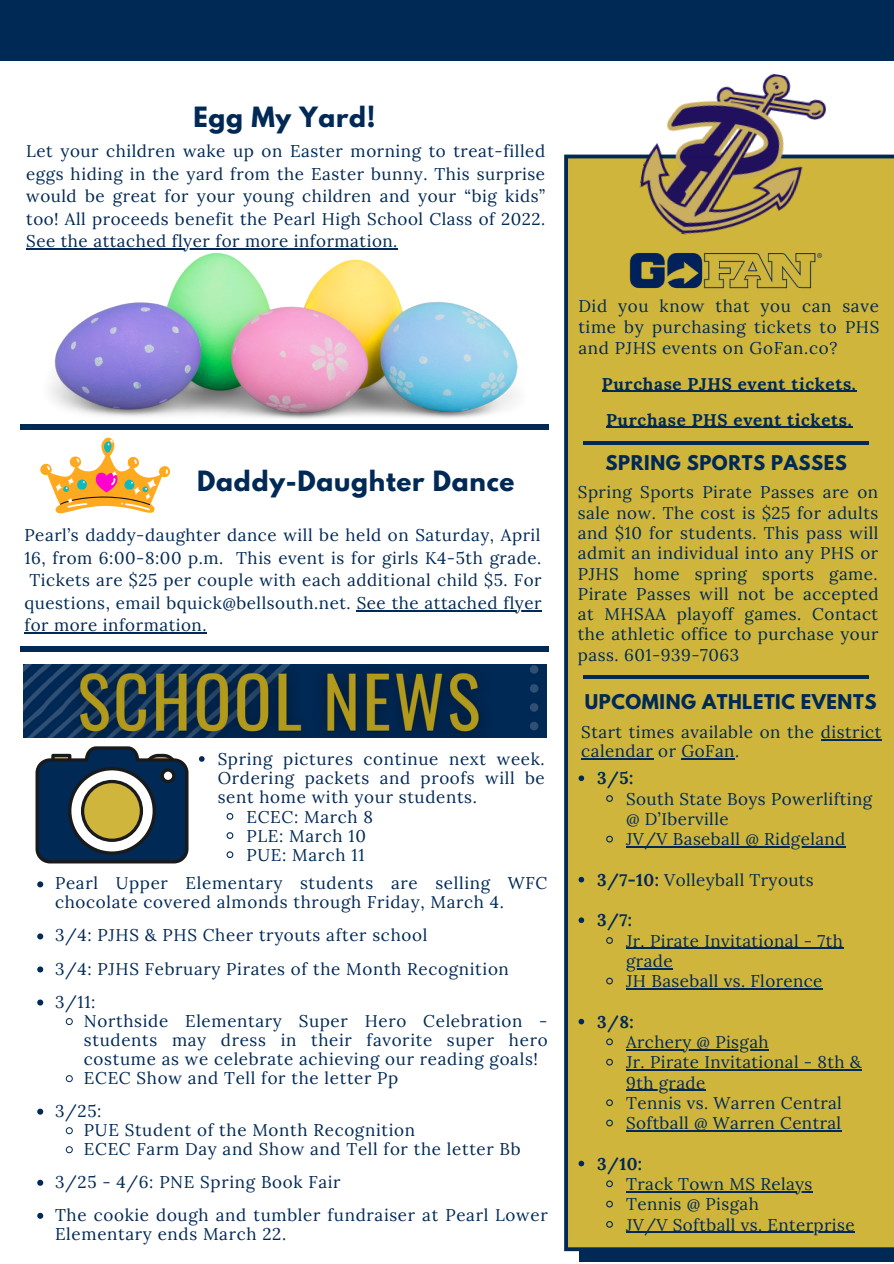
<style>
.page{position:relative;width:894px;height:1264px;background:#fff}
.page>*{position:absolute;margin:0;border:0;box-sizing:border-box;transform-origin:0 0}
.t1{font:700 24.75px "League Spartan";letter-spacing:.03em;color:#002955}
.t2{font:700 18px "League Spartan";letter-spacing:.03em;color:#002955}
.t3{font:16.95px/20.2px "Lora";letter-spacing:.04em;color:#002955;text-align:justify}
.t4{font:700 16.95px "Lora";letter-spacing:.04em;color:#002955}
.s1{font-weight:700}
</style>
<div class="page">
<div style="left:564px;top:155px;width:329px;height:1096px;background:#cfb53b"></div>
<img style="left:632px;top:73px;width:198px;height:182px">
<div style="left:0;top:0;width:893px;height:61px;background:#002955"></div>
<img style="left:23px;top:664px;width:523px;height:74px">
<hr style="left:583px;top:675px;width:285px;height:3px;background:#002955">
<div style="left:21px;top:645px;width:528px;height:6px;background:#002955"></div>
<img style="left:626px;top:247px;width:198px;height:49px">
<hr style="left:583px;top:441px;width:285px;height:4px;background:#002955">
<svg style="left:199px;top:756px;width:5px;height:5px"></svg>
<svg style="left:226px;top:813px;width:8px;height:7px"></svg>
<svg style="left:226px;top:832px;width:8px;height:7px"></svg>
<svg style="left:226px;top:851px;width:8px;height:8px"></svg>
<svg style="left:37px;top:881px;width:6px;height:6px"></svg>
<svg style="left:37px;top:933px;width:6px;height:6px"></svg>
<svg style="left:37px;top:966px;width:6px;height:6px"></svg>
<svg style="left:37px;top:999px;width:6px;height:6px"></svg>
<svg style="left:65px;top:1018px;width:8px;height:7px"></svg>
<svg style="left:65px;top:1075px;width:8px;height:7px"></svg>
<svg style="left:37px;top:1108px;width:6px;height:6px"></svg>
<svg style="left:65px;top:1127px;width:8px;height:7px"></svg>
<svg style="left:65px;top:1146px;width:8px;height:7px"></svg>
<svg style="left:37px;top:1179px;width:6px;height:6px"></svg>
<svg style="left:37px;top:1212px;width:6px;height:6px"></svg>
<svg style="left:35px;top:746px;width:153px;height:117px;background:#213f5e"></svg>
<svg style="left:70px;top:768px;width:84px;height:85px"></svg>
<div style="left:68px;top:767px;width:88px;height:87px;border:3px solid #191a1b;border-radius:50%"></div>
<div style="left:83px;top:781px;width:58px;height:59px;background:#cfb53b;border-radius:50%"></div>
<div style="left:81px;top:780px;width:62px;height:62px;border:3px solid #191a1b;border-radius:50%"></div>
<svg style="left:162px;top:770px;width:12px;height:11px"></svg>
<div style="left:160px;top:768px;width:15px;height:15px;border:3px solid #191a1b;border-radius:50%"></div>
<svg style="left:578px;top:775px;width:6px;height:6px"></svg>
<svg style="left:605px;top:794px;width:8px;height:8px"></svg>
<svg style="left:605px;top:834px;width:8px;height:9px"></svg>
<hr style="left:626px;top:846px;width:219px;height:1px;background:#002955">
<svg style="left:578px;top:876px;width:6px;height:6px"></svg>
<svg style="left:578px;top:917px;width:6px;height:6px"></svg>
<svg style="left:605px;top:936px;width:8px;height:8px"></svg>
<hr style="left:626px;top:947px;width:217px;height:1px;background:#002955">
<hr style="left:626px;top:968px;width:46px;height:1px;background:#002955">
<svg style="left:605px;top:976px;width:8px;height:9px"></svg>
<hr style="left:626px;top:988px;width:196px;height:1px;background:#002955">
<svg style="left:578px;top:1018px;width:6px;height:6px"></svg>
<svg style="left:605px;top:1037px;width:8px;height:9px"></svg>
<hr style="left:626px;top:1049px;width:142px;height:1px;background:#002955">
<svg style="left:605px;top:1057px;width:8px;height:9px"></svg>
<hr style="left:626px;top:1069px;width:235px;height:1px;background:#002955">
<hr style="left:626px;top:1089px;width:79px;height:1px;background:#002955">
<svg style="left:605px;top:1098px;width:8px;height:8px"></svg>
<svg style="left:605px;top:1118px;width:8px;height:9px"></svg>
<hr style="left:626px;top:1130px;width:215px;height:1px;background:#002955">
<svg style="left:578px;top:1160px;width:6px;height:6px"></svg>
<svg style="left:605px;top:1179px;width:8px;height:8px"></svg>
<hr style="left:626px;top:1191px;width:186px;height:1px;background:#002955">
<svg style="left:605px;top:1199px;width:8px;height:9px"></svg>
<svg style="left:605px;top:1220px;width:8px;height:8px"></svg>
<hr style="left:626px;top:1231px;width:228px;height:1px;background:#002955">
<hr style="left:820px;top:739px;width:61px;height:1px;background:#002955">
<hr style="left:581px;top:758px;width:72px;height:1px;background:#002955">
<hr style="left:681px;top:758px;width:53px;height:1px;background:#002955">
<hr style="left:601px;top:391px;width:255px;height:1px;background:#002955">
<hr style="left:606px;top:427px;width:246px;height:1px;background:#002955">
<img style="left:50px;top:253px;width:468px;height:166px">
<svg style="left:29px;top:429px;width:146px;height:85px"></svg>
<hr style="left:26px;top:248px;width:372px;height:1px;background:#002955">
<hr style="left:356px;top:610px;width:186px;height:1px;background:#002955">
<hr style="left:24px;top:632px;width:183px;height:1px;background:#002955">
<div style="left:20px;top:424px;width:528px;height:5px;background:#002955"></div>
<p class="t1" style="left:193px;top:105px;width:184px">Egg My Yard!</p>
<p class="t3" style="left:26px;top:140px;width:520px;line-height:22.5px">Let your children wake up on Easter morning to treat-filled eggs hiding in the yard from the Easter bunny. This surprise would be great for your young children and your “big kids” too! All proceeds benefit the Pearl High School Class of 2022.<br>See the attached flyer for more information.</p>
<p class="t1" style="left:197px;top:469px;width:319px">Daddy-Daughter Dance</p>
<p class="t3" style="left:24px;top:524px;width:518px;line-height:22.5px">Pearl’s daddy-daughter dance will be held on Saturday, April 16, from 6:00-8:00 p.m. This event is for girls K4-5th grade.<br>Tickets are $25 per couple with each additional child $5. For questions, email bquick@bellsouth.net. See the attached flyer for more information.</p>
<p class="t3" style="left:218px;top:749px;width:328px;line-height:19.2px">Spring pictures continue next week.<br>Ordering packets and proofs will be sent home with your students.</p>
<p class="t3" style="left:246px;top:806px;width:128px">ECEC: March 8</p>
<p class="t3" style="left:246px;top:825px;width:121px">PLE: March 10</p>
<p class="t3" style="left:246px;top:844px;width:119px">PUE: March 11</p>
<p class="t3" style="left:55px;top:873px;width:493px;line-height:19px">Pearl Upper Elementary students are selling WFC chocolate covered almonds through Friday, March 4.</p>
<p class="t3" style="left:55px;top:925px;width:373px">3/4: PJHS &amp; PHS Cheer tryouts after school</p>
<p class="t3" style="left:55px;top:958px;width:455px">3/4: PJHS February Pirates of the Month Recognition</p>
<p class="t3" style="left:55px;top:991px;width:42px">3/11:</p>
<p class="t3" style="left:84px;top:1010px;width:465px;line-height:19px">Northside Elementary Super Hero Celebration - students may dress in their favorite super hero costume as we celebrate achieving our reading goals!</p>
<p class="t3" style="left:84px;top:1067px;width:316px">ECEC Show and Tell for the letter Pp</p>
<p class="t3" style="left:55px;top:1100px;width:48px">3/25:</p>
<p class="t3" style="left:84px;top:1119px;width:332px">PUE Student of the Month Recognition</p>
<p class="t3" style="left:84px;top:1138px;width:438px">ECEC Farm Day and Show and Tell for the letter Bb</p>
<p class="t3" style="left:55px;top:1171px;width:287px">3/25 - 4/6: PNE Spring Book Fair</p>
<p class="t3" style="left:55px;top:1204px;width:494px;line-height:19px">The cookie dough and tumbler fundraiser at Pearl Lower<br>Elementary ends March 22.</p>
<p class="t3" style="left:578px;top:295px;width:302px;line-height:21px">Did you know that you can save time by purchasing tickets to PHS and PJHS events on GoFan.co?</p>
<p class="t4" style="left:601px;top:373px;width:255px">Purchase PJHS event tickets.</p>
<p class="t4" style="left:606px;top:409px;width:247px">Purchase PHS event tickets.</p>
<p class="t2" style="left:605px;top:454px;width:243px">SPRING SPORTS PASSES</p>
<p class="t3" style="left:577px;top:482px;width:302px">Spring Sports Pirate Passes are on sale now. The cost is $25 for adults and $10 for students. This pass will admit an individual into any PHS or PJHS home spring sports game.<br>Pirate Passes will not be accepted at MHSAA playoff games. Contact the athletic office to purchase your pass. 601-939-7063</p>
<p class="t2" style="left:585px;top:693px;width:293px">UPCOMING ATHLETIC EVENTS</p>
<p class="t3" style="left:581px;top:722px;width:301px;line-height:19.2px">Start times available on the district calendar or GoFan.</p>
<p class="t4" style="left:597px;top:767px;width:37px">3/5:</p>
<p class="t3" style="left:626px;top:788px;width:247px">South State Boys Powerlifting @ D’Iberville</p>
<p class="t3" style="left:626px;top:829px;width:221px">JV/V Baseball @ Ridgeland</p>
<p class="t3" style="left:597px;top:869px;width:218px"><span class="s1">3/7-10:</span> Volleyball Tryouts</p>
<p class="t4" style="left:597px;top:909px;width:36px">3/7:</p>
<p class="t3" style="left:626px;top:930px;width:218px">Jr. Pirate Invitational - 7th grade</p>
<p class="t3" style="left:626px;top:970px;width:198px">JH Baseball vs. Florence</p>
<p class="t4" style="left:597px;top:1010px;width:38px">3/8:</p>
<p class="t3" style="left:626px;top:1031px;width:144px">Archery @ Pisgah</p>
<p class="t3" style="left:626px;top:1052px;width:237px">Jr. Pirate Invitational - 8th &amp;<br>9th grade</p>
<p class="t3" style="left:626px;top:1092px;width:217px">Tennis vs. Warren Central</p>
<p class="t3" style="left:626px;top:1112px;width:216px">Softball @ Warren Central</p>
<p class="t4" style="left:597px;top:1152px;width:46px">3/10:</p>
<p class="t3" style="left:626px;top:1173px;width:188px">Track Town MS Relays</p>
<p class="t3" style="left:626px;top:1193px;width:134px">Tennis @ Pisgah</p>
<p class="t3" style="left:626px;top:1214px;width:230px">JV/V Softball vs. Enterprise</p>
</div>
